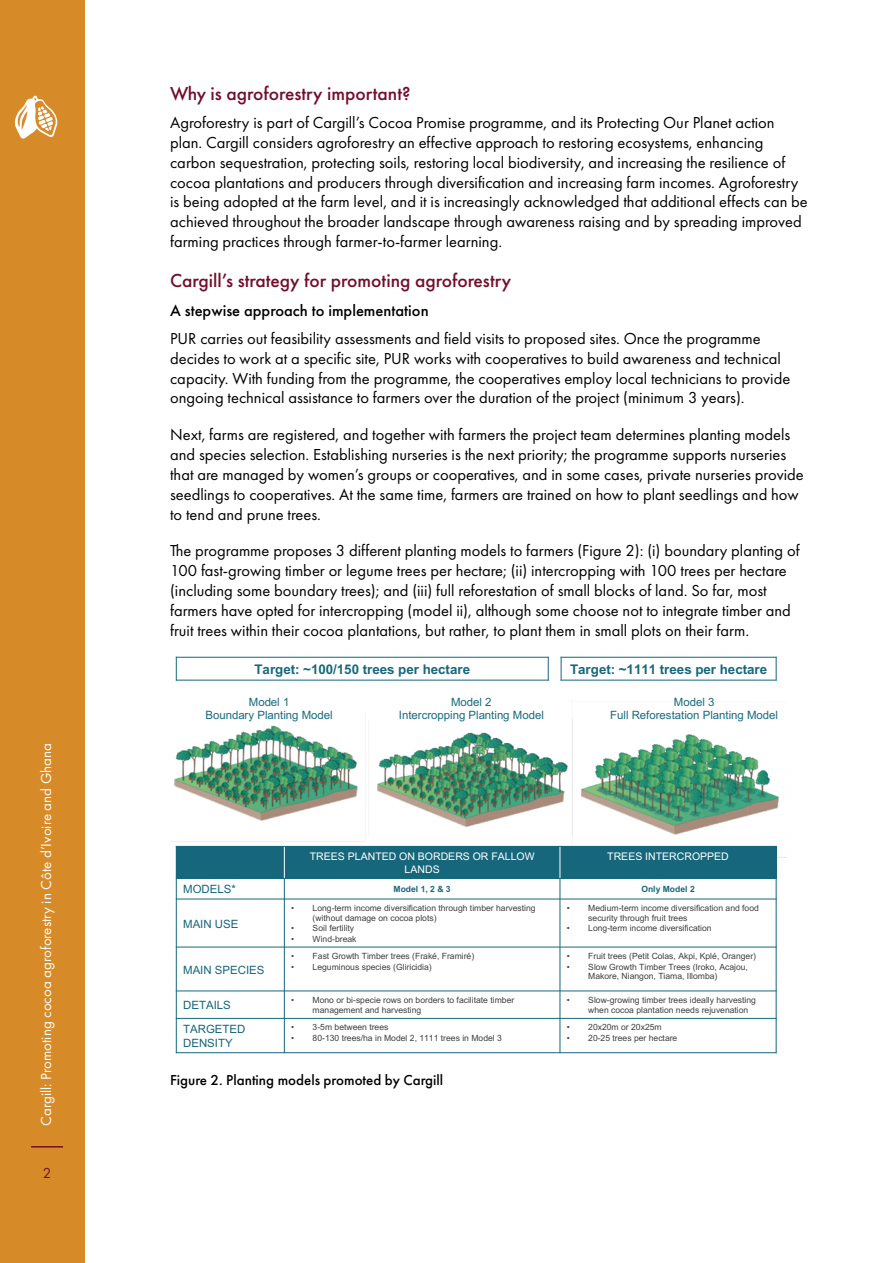
<style>
.page{position:relative;width:893px;height:1263px;background:#fff}
.page>*{position:absolute;margin:0;border:0;box-sizing:border-box;transform-origin:0 0}
.Heading{font:500 19.5px "Futura PT";color:#720e2b}
.Body{font:16.5px/19.8px "Futura PT";color:#000}
.Suheading{font:500 16.5px "Futura PT";color:#000}
.t1{font:15px "Futura PT";color:#fff}
.Body-2{font:500 15px "Futura PT";color:#000}
.t2{font:15px "Futura PT";color:#720e2b}
.t3{font:700 13.35px "Arial";color:#16677c}
.t4{font:11.4px/13.2px "Arial";letter-spacing:-.005em;color:#166a81;text-align:center}
.t5{font:11.4px/13.2px "Arial";color:#16677c}
.t6{font:10.5px/12.3px "Arial";letter-spacing:.005em;color:#fff;text-align:center}
.t7{font:8.55px/10.5px "Arial";color:#3f3f3f}
.t8{font:700 8.55px "Arial";color:#16677c}
</style>
<div class="page">
<div style="left:0;top:0;width:85px;height:1263px;background:#d78a28"></div>
<svg style="left:15px;top:96px;width:42px;height:43px"></svg>
<hr style="left:31px;top:1146px;width:32px;height:1px;background:#720e2b">
<img style="left:174px;top:725px;width:184px;height:96px">
<img style="left:377px;top:732px;width:191px;height:95px">
<svg style="left:176px;top:658px;width:1px;height:22px"></svg>
<svg style="left:548px;top:658px;width:1px;height:22px"></svg>
<hr style="left:176px;top:657px;width:373px;height:1px;background:#16677c">
<hr style="left:176px;top:680px;width:373px;height:1px;background:#16677c">
<img style="left:572px;top:719px;width:207px;height:127px">
<div style="left:576px;top:818px;width:46px;height:36px;background:#fff"></div>
<div style="left:176px;top:846px;width:108px;height:32px;background:#16677c"></div>
<div style="left:284px;top:846px;width:276px;height:32px;background:#16677c"></div>
<div style="left:560px;top:846px;width:216px;height:32px;background:#16677c"></div>
<hr style="left:284px;top:846px;width:1px;height:32px;background:#fff">
<hr style="left:284px;top:878px;width:1px;height:175px;background:#16677c">
<hr style="left:559px;top:846px;width:1px;height:32px;background:#fff">
<hr style="left:559px;top:878px;width:1px;height:175px;background:#16677c">
<hr style="left:176px;top:878px;width:601px;height:1px;background:#16677c">
<hr style="left:176px;top:898px;width:601px;height:1px;background:#16677c">
<hr style="left:176px;top:946px;width:601px;height:1px;background:#16677c">
<hr style="left:176px;top:990px;width:601px;height:1px;background:#16677c">
<hr style="left:176px;top:1018px;width:601px;height:1px;background:#16677c">
<hr style="left:176px;top:846px;width:1px;height:207px;background:#16677c">
<hr style="left:776px;top:846px;width:1px;height:207px;background:#16677c">
<hr style="left:176px;top:846px;width:601px;height:1px;background:#16677c">
<hr style="left:176px;top:1052px;width:601px;height:1px;background:#16677c">
<svg style="left:561px;top:658px;width:1px;height:22px"></svg>
<svg style="left:776px;top:658px;width:1px;height:22px"></svg>
<hr style="left:561px;top:657px;width:216px;height:1px;background:#16677c">
<hr style="left:561px;top:680px;width:216px;height:1px;background:#16677c">
<p class="t1" style="left:37px;top:1125px;width:384px;rotate:-90deg">Cargill: Promoting cocoa agroforestry in Côte d’Ivoire and Ghana</p>
<p class="t2" style="left:43px;top:1164px;width:10px">2</p>
<p class="Heading" style="left:170px;top:82px;width:242px">Why is agroforestry important?</p>
<p class="Body" style="left:170px;top:113px;width:639px">Agroforestry is part of Cargill’s Cocoa Promise programme, and its Protecting Our Planet action plan. Cargill considers agroforestry an effective approach to restoring ecosystems, enhancing carbon sequestration, protecting soils, restoring local biodiversity, and increasing the resilience of cocoa plantations and producers through diversification and increasing farm incomes. Agroforestry is being adopted at the farm level, and it is increasingly acknowledged that additional effects can be achieved throughout the broader landscape through awareness raising and by spreading improved farming practices through farmer-to-farmer learning.</p>
<p class="Heading" style="left:170px;top:269px;width:343px">Cargill’s strategy for promoting agroforestry</p>
<p class="Suheading" style="left:170px;top:300px;width:260px">A stepwise approach to implementation</p>
<p class="Body" style="left:170px;top:329px;width:622px">PUR carries out feasibility assessments and field visits to proposed sites. Once the programme decides to work at a specific site, PUR works with cooperatives to build awareness and technical capacity. With funding from the programme, the cooperatives employ local technicians to provide ongoing technical assistance to farmers over the duration of the project (minimum 3 years).</p>
<p class="Body" style="left:170px;top:425px;width:635px">Next, farms are registered, and together with farmers the project team determines planting models and species selection. Establishing nurseries is the next priority; the programme supports nurseries that are managed by women’s groups or cooperatives, and in some cases, private nurseries provide seedlings to cooperatives. At the same time, farmers are trained on how to plant seedlings and how to tend and prune trees.</p>
<p class="Body" style="left:170px;top:541px;width:631px">The programme proposes 3 different planting models to farmers (Figure 2): (i) boundary planting of 100 fast-growing timber or legume trees per hectare; (ii) intercropping with 100 trees per hectare (including some boundary trees); and (iii) full reforestation of small blocks of land. So far, most farmers have opted for intercropping (model ii), although some choose not to integrate timber and fruit trees within their cocoa plantations, but rather, to plant them in small plots on their farm.</p>
<p class="t3" style="left:255px;top:660px;width:217px">Target: ~100/150 trees per hectare</p>
<p class="t4" style="left:205px;top:695px;width:129px">Model 1<br>Boundary Planting Model</p>
<p class="t4" style="left:399px;top:695px;width:147px">Model 2<br>Intercropping Planting Model</p>
<p class="t3" style="left:570px;top:660px;width:199px">Target: ~1111 trees per hectare</p>
<p class="t4" style="left:610px;top:695px;width:169px">Model 3<br>Full Reforestation Planting Model</p>
<p class="t6" style="left:310px;top:850px;width:226px">TREES PLANTED ON BORDERS OR FALLOW<br>LANDS</p>
<p class="t6" style="left:607px;top:850px;width:123px">TREES INTERCROPPED</p>
<p class="t5" style="left:183px;top:883px;width:54px">MODELS*</p>
<p class="t8" style="left:394px;top:883px;width:59px">Model 1, 2 &amp; 3</p>
<p class="t8" style="left:641px;top:883px;width:55px">Only Model 2</p>
<p class="t5" style="left:183px;top:917px;width:57px">MAIN USE</p>
<p class="t7" style="left:313px;top:903px;width:225px;text-indent:-21px">• Long-term income diversification through timber harvesting (without damage on cocoa plots)</p>
<p class="t7" style="left:291px;top:923px;width:64px">• Soil fertility</p>
<p class="t7" style="left:291px;top:933px;width:67px">• Wind-break</p>
<p class="t7" style="left:588px;top:903px;width:172px;text-indent:-21px">• Medium-term income diversification and food security through fruit trees</p>
<p class="t7" style="left:567px;top:923px;width:146px">• Long-term income diversification</p>
<p class="t5" style="left:183px;top:963px;width:83px">MAIN SPECIES</p>
<p class="t7" style="left:291px;top:951px;width:185px">• Fast Growth Timber trees (Fraké, Framiré)</p>
<p class="t7" style="left:291px;top:961px;width:142px">• Leguminous species (Gliricidia)</p>
<p class="t7" style="left:567px;top:951px;width:191px">• Fruit trees (Petit Colas, Akpi, Kplé, Oranger)</p>
<p class="t7" style="left:588px;top:962px;width:161px;line-height:9.6px;text-indent:-21px">• Slow Growth Timber Trees (Iroko, Acajou,<br>Makore, Niangon, Tiama, Illomba)</p>
<p class="t5" style="left:183px;top:999px;width:49px">DETAILS</p>
<p class="t7" style="left:313px;top:994px;width:203px;text-indent:-21px">• Mono or bi-specie rows on borders to facilitate timber management and harvesting</p>
<p class="t7" style="left:588px;top:994px;width:169px;text-indent:-21px">• Slow-growing timber trees ideally harvesting when cocoa plantation needs rejuvenation</p>
<p class="t5" style="left:183px;top:1023px;width:64px">TARGETED<br>DENSITY</p>
<p class="t7" style="left:291px;top:1022px;width:99px">• 3-5m between trees</p>
<p class="t7" style="left:567px;top:1022px;width:96px">• 20x20m or 20x25m</p>
<p class="t7" style="left:567px;top:1032px;width:112px">• 20-25 trees per hectare</p>
<p class="t7" style="left:291px;top:1032px;width:212px">• 80-130 trees/ha in Model 2, 1111 trees in Model 3</p>
<p class="Body-2" style="left:170px;top:1070px;width:275px">Figure 2. Planting models promoted by Cargill</p>
</div>
